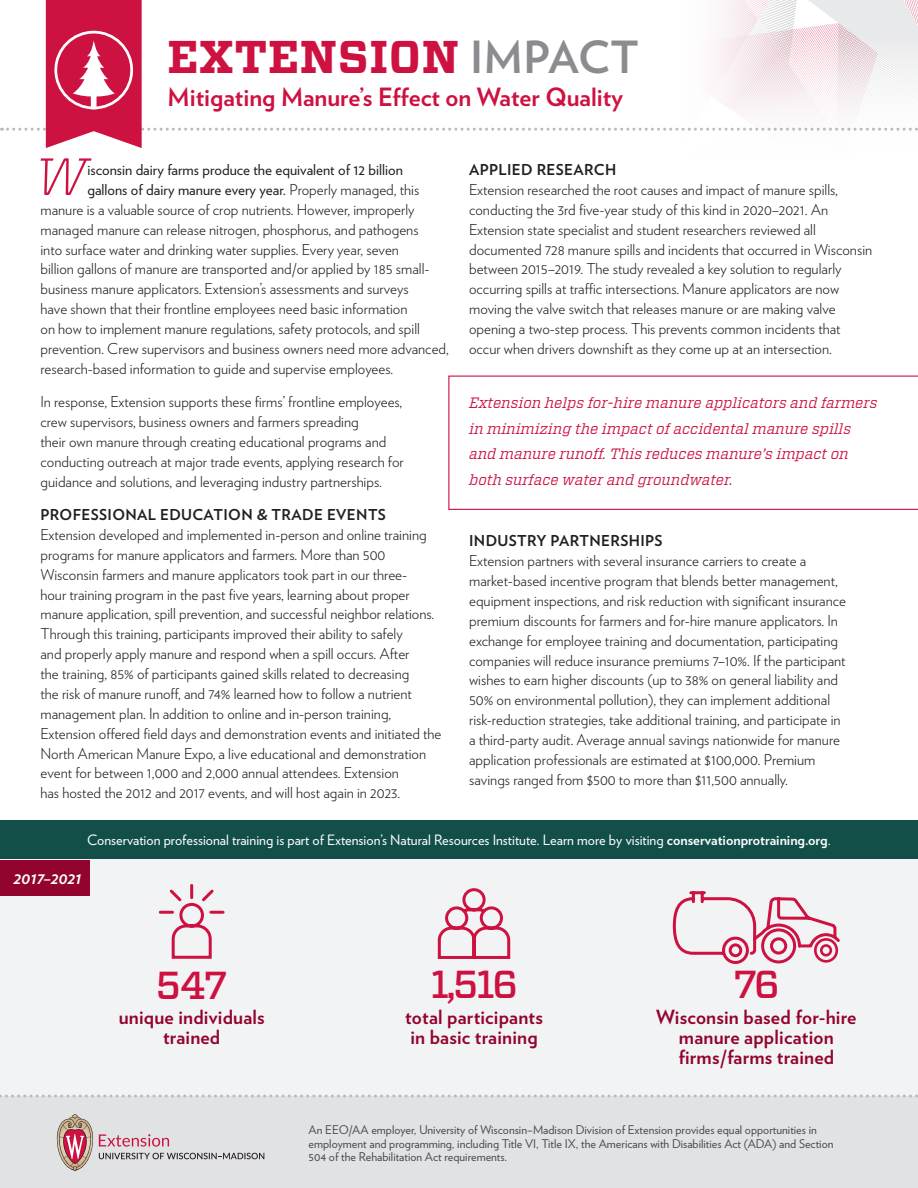
<style>
.page{position:relative;width:918px;height:1188px;background:#fff}
.page>*{position:absolute;margin:0;border:0;box-sizing:border-box;transform-origin:0 0}
.t1{font:italic 300 52.05px "Vitesse";color:#cd1141}
.t2{font:700 45.9px "Vitesse";letter-spacing:.015em;color:#cd1141}
.Main_number{font:500 39px "Vitesse";letter-spacing:-.07em;color:#cd1141}
.Subtitle{font:700 25.2px "Verlag";color:#cd1141}
.Smaller_meaning{font:700 19.5px/19.8px "Verlag";letter-spacing:.01em;color:#92042e;text-align:center}
.t3{font:italic 700 16.5px "Verlag";color:#fff}
.t4{font:300 15px/19.8px "Verlag";color:#231f20}
.Pull_1_Left_Col{font:italic 15px/25.5px "Vitesse";color:#cd1141}
.t5{font:15px "Verlag";color:#231f20}
.t6{font:700 15px "Verlag";letter-spacing:.025em;color:#231f20}
.t7{font:14.25px "Verlag";color:#fff}
.EEO{font:12px/13.5px "Verlag";color:#4c4c4d}
.s1{font-family:"Verlag";font-size:44.25px;color:#8a8c8f}
.s2{font-weight:300}
.s3{font-weight:700}
</style>
<div class="page">
<div style="left:0;top:820px;width:918px;height:54px;background:#124f49"></div>
<div style="left:0;top:860px;width:918px;height:328px;background:#f2f3f4"></div>
<div style="left:0;top:860px;width:90px;height:35px;background:#92042e"></div>
<div style="left:0;top:1096px;width:918px;height:92px;background:#e1e2e4"></div>
<svg style="left:0;top:1095px;width:918px;height:3px"></svg>
<svg style="left:56px;top:1114px;width:208px;height:57px"></svg>
<svg style="left:448px;top:376px;width:470px;height:134px"></svg>
<svg style="left:2px;top:0;width:916px;height:148px"></svg>
<svg style="left:158px;top:884px;width:67px;height:75px"></svg>
<svg style="left:437px;top:888px;width:74px;height:71px"></svg>
<svg style="left:672px;top:891px;width:168px;height:73px"></svg>
<h2 class="t2" style="left:168px;top:27px;width:473px">EXTENSION <span class="s1">IMPACT</span></h2>
<p class="Subtitle" style="left:168px;top:78px;width:457px">Mitigating Manure’s Effect on Water Quality</p>
<p class="t1" style="left:34px;top:140px;width:55px">W</p>
<p class="t5" style="left:87px;top:158px;width:317px">isconsin dairy farms produce the equivalent of 12 billion</p>
<p class="t5" style="left:87px;top:178px;width:333px">gallons of dairy manure every year. <span class="s2">Properly managed, this</span></p>
<p class="t4" style="left:40px;top:199px;width:376px">manure is a valuable source of crop nutrients. However, improperly</p>
<p class="t4" style="left:40px;top:219px;width:380px">managed manure can release nitrogen, phosphorus, and pathogens</p>
<p class="t4" style="left:40px;top:238px;width:360px">into surface water and drinking water supplies. Every year, seven</p>
<p class="t4" style="left:40px;top:258px;width:391px">billion gallons of manure are transported and/or applied by 185 small-</p>
<p class="t4" style="left:40px;top:278px;width:370px">business manure applicators. Extension’s assessments and surveys</p>
<p class="t4" style="left:40px;top:298px;width:369px">have shown that their frontline employees need basic information</p>
<p class="t4" style="left:40px;top:318px;width:381px">on how to implement manure regulations, safety protocols, and spill</p>
<p class="t4" style="left:40px;top:338px;width:410px">prevention. Crew supervisors and business owners need more advanced,</p>
<p class="t4" style="left:40px;top:358px;width:354px">research-based information to guide and supervise employees.</p>
<p class="t4" style="left:40px;top:391px;width:365px">In response, Extension supports these firms’ frontline employees, crew supervisors, business owners and farmers spreading<br>their own manure through creating educational programs and conducting outreach at major trade events, applying research for guidance and solutions, and leveraging industry partnerships.</p>
<p class="t6" style="left:40px;top:503px;width:347px">PROFESSIONAL EDUCATION &amp; TRADE EVENTS</p>
<p class="t4" style="left:40px;top:524px;width:403px">Extension developed and implemented in-person and online training programs for manure applicators and farmers. More than 500<br>Wisconsin farmers and manure applicators took part in our three-<br>hour training program in the past five years, learning about proper manure application, spill prevention, and successful neighbor relations.<br>Through this training, participants improved their ability to safely<br>and properly apply manure and respond when a spill occurs. After<br>the training, 85% of participants gained skills related to decreasing<br>the risk of manure runoff, and 74% learned how to follow a nutrient management plan. In addition to online and in-person training, Extension offered field days and demonstration events and initiated the North American Manure Expo, a live educational and demonstration event for between 1,000 and 2,000 annual attendees. Extension<br>has hosted the 2012 and 2017 events, and will host again in 2023.</p>
<h1 class="t6" style="left:469px;top:158px;width:149px">APPLIED RESEARCH</h1>
<p class="t4" style="left:469px;top:179px;width:405px">Extension researched the root causes and impact of manure spills, conducting the 3rd five-year study of this kind in 2020–2021. An Extension state specialist and student researchers reviewed all documented 728 manure spills and incidents that occurred in Wisconsin between 2015–2019. The study revealed a key solution to regularly occurring spills at traffic intersections. Manure applicators are now moving the valve switch that releases manure or are making valve opening a two-step process. This prevents common incidents that occur when drivers downshift as they come up at an intersection.</p>
<p class="Pull_1_Left_Col" style="left:469px;top:390px;width:410px">Extension helps for-hire manure applicators and farmers in minimizing the impact of accidental manure spills and manure runoff. This reduces manure’s impact on both surface water and groundwater.</p>
<h1 class="t6" style="left:469px;top:529px;width:195px">INDUSTRY PARTNERSHIPS</h1>
<p class="t4" style="left:469px;top:550px;width:379px">Extension partners with several insurance carriers to create a market-based incentive program that blends better management, equipment inspections, and risk reduction with significant insurance premium discounts for farmers and for-hire manure applicators. In exchange for employee training and documentation, participating companies will reduce insurance premiums 7–10%. If the participant wishes to earn higher discounts (up to 38% on general liability and 50% on environmental pollution), they can implement additional risk-reduction strategies, take additional training, and participate in a third-party audit. Average annual savings nationwide for manure application professionals are estimated at $100,000. Premium savings ranged from $500 to more than $11,500 annually.</p>
<p class="t7" style="left:87px;top:829px;width:745px">Conservation professional training is part of Extension’s Natural Resources Institute. Learn more by visiting <span class="s3">conservationprotraining.org</span>.</p>
<p class="t3" style="left:14px;top:865px;width:69px">2017–2021</p>
<p class="Main_number" style="left:156px;top:959px;width:74px">547</p>
<p class="Smaller_meaning" style="left:119px;top:1006px;width:148px">unique individuals trained</p>
<p class="Main_number" style="left:430px;top:959px;width:90px">1,516</p>
<p class="Smaller_meaning" style="left:405px;top:1006px;width:139px;text-align:left">total participants in basic training</p>
<p class="Main_number" style="left:733px;top:959px;width:48px">76</p>
<p class="Smaller_meaning" style="left:656px;top:1006px;width:202px">Wisconsin based for-hire manure application firms/farms trained</p>
<p class="EEO" style="left:309px;top:1123px;width:526px">An EEO/AA employer, University of Wisconsin–Madison Division of Extension provides equal opportunities in employment and programming, including Title VI, Title IX, the Americans with Disabilities Act (ADA) and Section<br>504 of the Rehabilitation Act requirements.</p>
</div>
